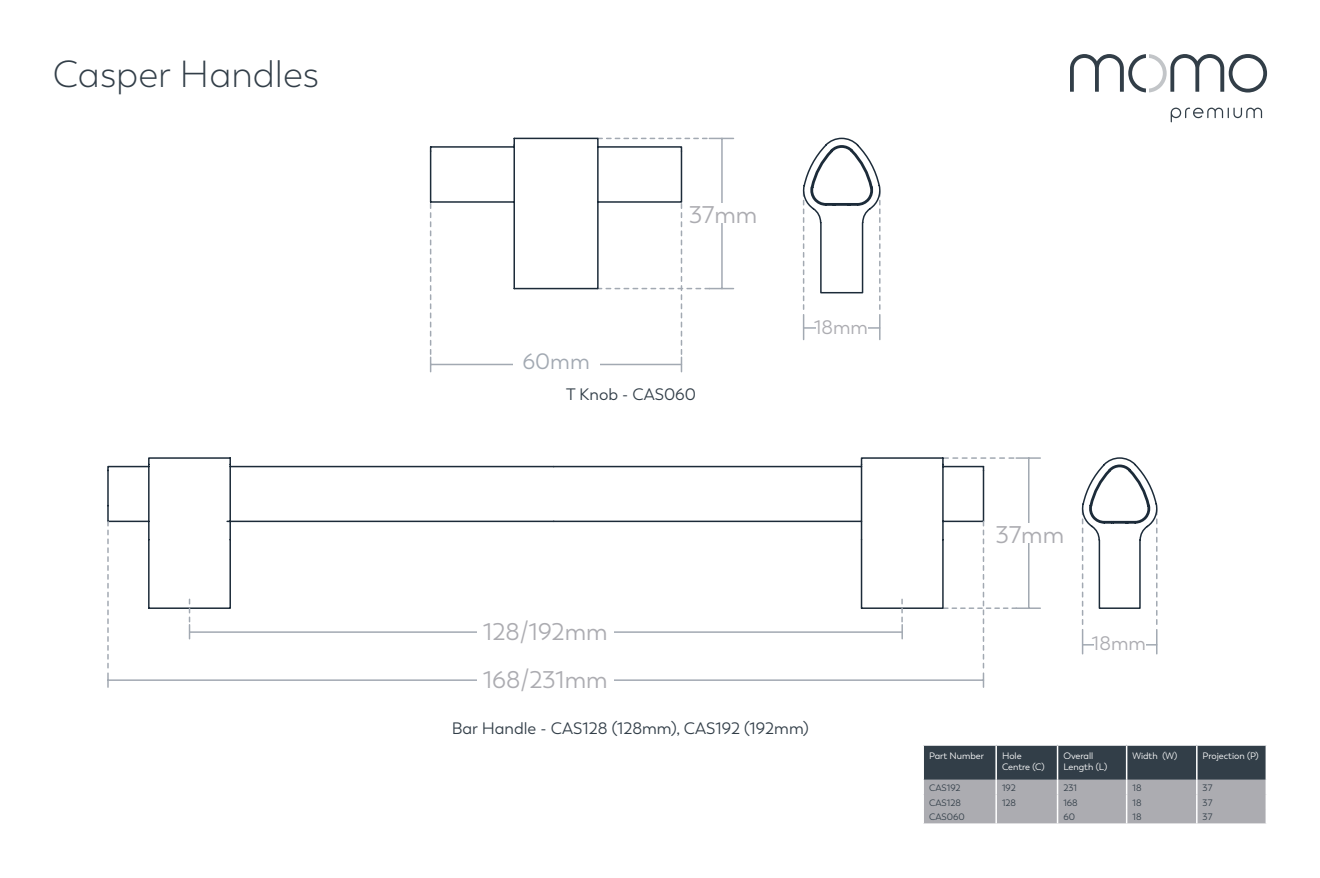
<style>
.page{position:relative;width:1320px;height:878px;background:#fff}
.page>*{position:absolute;margin:0;border:0;box-sizing:border-box;transform-origin:0 0}
.t1{font:300 37.5px "Trenda";color:#323e48}
.t2{font:24px/48px "Trenda";color:#acacb1}
.t3{font:22.05px "Trenda";color:#a2a9b2}
.t4{font:19.5px "Trenda";color:#acacb1}
.t5{font:16.5px "Trenda";color:#323e48}
.t6{font:9.3px/11.1px "Trenda";color:#fff}
.t7{font:9.3px "Trenda";color:#323e48}
</style>
<div class="page">
<svg style="left:1070px;top:54px;width:197px;height:38px"></svg>
<svg style="left:1171px;top:107px;width:91px;height:15px"></svg>
<hr style="left:108px;top:679px;width:875px;height:2px;background:#a2a9b2">
<svg style="left:107px;top:673px;width:2px;height:14px"></svg>
<svg style="left:983px;top:673px;width:1px;height:14px"></svg>
<svg style="left:923px;top:744px;width:344px;height:79px;background:#7c8188"></svg>
<svg style="left:429px;top:137px;width:305px;height:234px"></svg>
<div style="left:513px;top:350px;width:86px;height:28px;background:#fff"></div>
<svg style="left:803px;top:315px;width:1px;height:24px"></svg>
<hr style="left:879px;top:315px;width:2px;height:24px;background:#a2a9b2">
<svg style="left:802px;top:137px;width:79px;height:172px"></svg>
<hr style="left:804px;top:327px;width:76px;height:2px;background:#a2a9b2">
<div style="left:816px;top:318px;width:52px;height:20px;background:#fff"></div>
<hr style="left:190px;top:631px;width:712px;height:2px;background:#a2a9b2">
<div style="left:478px;top:618px;width:136px;height:28px;background:#fff"></div>
<div style="left:477px;top:666px;width:137px;height:28px;background:#fff"></div>
<svg style="left:1082px;top:610px;width:1px;height:43px"></svg>
<svg style="left:1156px;top:610px;width:2px;height:14px"></svg>
<hr style="left:1156px;top:629px;width:2px;height:24px;background:#a2a9b2">
<svg style="left:107px;top:457px;width:1051px;height:152px"></svg>
<svg style="left:901px;top:599px;width:2px;height:39px"></svg>
<svg style="left:189px;top:599px;width:1px;height:39px"></svg>
<svg style="left:107px;top:521px;width:2px;height:146px"></svg>
<svg style="left:944px;top:521px;width:72px;height:146px"></svg>
<hr style="left:1083px;top:644px;width:74px;height:1px;background:#a2a9b2">
<div style="left:1094px;top:635px;width:52px;height:19px;background:#fff"></div>
<h1 class="t1" style="left:53px;top:53px;width:268px">Casper Handles</h1>
<h2 class="t2" style="left:689px;top:191px;width:70px">37mm</h2>
<h3 class="t3" style="left:522px;top:348px;width:69px">60mm</h3>
<h3 class="t5" style="left:566px;top:385px;width:131px">T Knob - CAS060</h3>
<h3 class="t4" style="left:814px;top:315px;width:56px">18mm</h3>
<h2 class="t2" style="left:483px;top:608px;width:126px">128/192mm<br>168/231mm</h2>
<h3 class="t5" style="left:452px;top:718px;width:359px">Bar Handle - CAS128 (128mm), CAS192 (192mm)</h3>
<h2 class="t2" style="left:996px;top:511px;width:70px">37mm</h2>
<h3 class="t4" style="left:1092px;top:632px;width:56px">18mm</h3>
<p class="t6" style="left:929px;top:750px;width:57px">Part Number</p>
<p class="t6" style="left:1002px;top:750px;width:44px">Hole<br>Centre (C)</p>
<p class="t6" style="left:1063px;top:750px;width:45px">Overall<br>Length (L)</p>
<p class="t6" style="left:1132px;top:750px;width:46px">Width (W)</p>
<p class="t6" style="left:1203px;top:750px;width:58px">Projection (P)</p>
<p class="t7" style="left:929px;top:782px;width:33px">CAS192</p>
<p class="t7" style="left:1002px;top:782px;width:15px">192</p>
<p class="t7" style="left:1063px;top:782px;width:15px">231</p>
<p class="t7" style="left:1132px;top:782px;width:11px">18</p>
<p class="t7" style="left:1203px;top:782px;width:11px">37</p>
<p class="t7" style="left:929px;top:797px;width:33px">CAS128</p>
<p class="t7" style="left:1002px;top:797px;width:16px">128</p>
<p class="t7" style="left:1063px;top:797px;width:16px">168</p>
<p class="t7" style="left:1132px;top:797px;width:11px">18</p>
<p class="t7" style="left:1203px;top:797px;width:11px">37</p>
<p class="t7" style="left:929px;top:811px;width:37px">CAS060</p>
<p class="t7" style="left:1063px;top:811px;width:13px">60</p>
<p class="t7" style="left:1132px;top:811px;width:11px">18</p>
<p class="t7" style="left:1203px;top:811px;width:11px">37</p>
</div>
